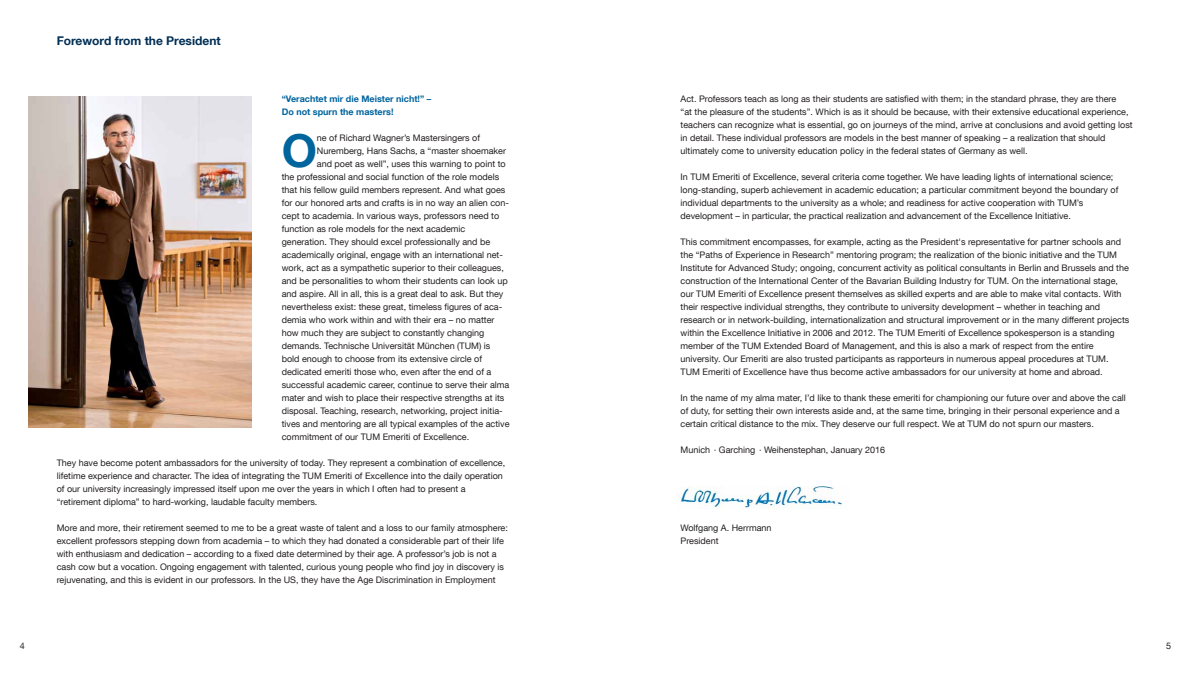
<style>
.page{position:relative;width:1191px;height:681px;background:#fff}
.page>*{position:absolute;margin:0;border:0;box-sizing:border-box;transform-origin:0 0}
.t1{font:700 45.4px "TUM Neue Helvetica";color:#00649d}
.t2{font:700 12px "TUM Neue Helvetica";color:#002f55}
.t3{font:9px/13px "TUM Neue Helvetica";color:#231f20}
.t4{font:700 9px/13px "TUM Neue Helvetica";color:#00649d}
</style>
<div class="page">
<img style="left:28px;top:97px;width:224px;height:330px">
<img style="left:678px;top:486px;width:165px;height:22px">
<p class="t3" style="left:20px;top:640px;width:7px">4</p>
<h2 class="t2" style="left:57px;top:37px;width:165px">Foreword from the President</h2>
<p class="t4" style="left:282px;top:93px;width:151px">“Verachtet mir die Meister nicht!” –<br>Do not spurn the masters!</p>
<h1 class="t1" style="left:282px;top:134px;width:37px">O</h1>
<p class="t3" style="left:317px;top:132px;width:165px">ne of Richard Wagner’s Mastersingers of</p>
<p class="t3" style="left:317px;top:145px;width:191px">Nuremberg, Hans Sachs, a “master shoemaker</p>
<p class="t3" style="left:317px;top:158px;width:190px">and poet as well”, uses this warning to point to</p>
<p class="t3" style="left:282px;top:171px;width:219px">the professional and social function of the role models</p>
<p class="t3" style="left:282px;top:184px;width:225px">that his fellow guild members represent. And what goes</p>
<p class="t3" style="left:282px;top:197px;width:229px">for our honored arts and crafts is in no way an alien con-</p>
<p class="t3" style="left:282px;top:210px;width:219px">cept to academia. In various ways, professors need to</p>
<p class="t3" style="left:282px;top:223px;width:185px">function as role models for the next academic</p>
<p class="t3" style="left:282px;top:236px;width:210px">generation. They should excel professionally and be</p>
<p class="t3" style="left:282px;top:249px;width:223px">academically original, engage with an international net-</p>
<p class="t3" style="left:282px;top:262px;width:224px">work, act as a sympathetic superior to their colleagues,</p>
<p class="t3" style="left:282px;top:275px;width:227px">and be personalities to whom their students can look up</p>
<p class="t3" style="left:282px;top:288px;width:223px">and aspire. All in all, this is a great deal to ask. But they</p>
<p class="t3" style="left:282px;top:301px;width:222px">nevertheless exist: these great, timeless figures of aca-</p>
<p class="t3" style="left:282px;top:314px;width:214px">demia who work within and with their era – no matter</p>
<p class="t3" style="left:282px;top:327px;width:204px">how much they are subject to constantly changing</p>
<p class="t3" style="left:282px;top:340px;width:210px">demands. Technische Universität München (TUM) is</p>
<p class="t3" style="left:282px;top:353px;width:202px">bold enough to choose from its extensive circle of</p>
<p class="t3" style="left:282px;top:366px;width:211px">dedicated emeriti those who, even after the end of a</p>
<p class="t3" style="left:282px;top:379px;width:229px">successful academic career, continue to serve their alma</p>
<p class="t3" style="left:282px;top:392px;width:224px">mater and wish to place their respective strengths at its</p>
<p class="t3" style="left:282px;top:405px;width:223px">disposal. Teaching, research, networking, project initia-</p>
<p class="t3" style="left:282px;top:418px;width:229px">tives and mentoring are all typical examples of the active</p>
<p class="t3" style="left:282px;top:431px;width:189px">commitment of our TUM Emeriti of Excellence.</p>
<p class="t3" style="left:57px;top:457px;width:450px">They have become potent ambassadors for the university of today. They represent a combination of excellence, lifetime experience and character. The idea of integrating the TUM Emeriti of Excellence into the daily operation of our university increasingly impressed itself upon me over the years in which I often had to present a “retirement diploma” to hard-working, laudable faculty members.</p>
<p class="t3" style="left:57px;top:522px;width:452px">More and more, their retirement seemed to me to be a great waste of talent and a loss to our family atmosphere: excellent professors stepping down from academia – to which they had donated a considerable part of their life with enthusiasm and dedication – according to a fixed date determined by their age. A professor’s job is not a cash cow but a vocation. Ongoing engagement with talented, curious young people who find joy in discovery is rejuvenating, and this is evident in our professors. In the US, they have the Age Discrimination in Employment</p>
<p class="t3" style="left:680px;top:93px;width:454px">Act. Professors teach as long as their students are satisfied with them; in the standard phrase, they are there<br>“at the pleasure of the students”. Which is as it should be because, with their extensive educational experience, teachers can recognize what is essential, go on journeys of the mind, arrive at conclusions and avoid getting lost in detail. These individual professors are models in the best manner of speaking – a realization that should ultimately come to university education policy in the federal states of Germany as well.</p>
<p class="t3" style="left:680px;top:171px;width:439px">In TUM Emeriti of Excellence, several criteria come together. We have leading lights of international science; long-standing, superb achievement in academic education; a particular commitment beyond the boundary of individual departments to the university as a whole; and readiness for active cooperation with TUM’s development – in particular, the practical realization and advancement of the Excellence Initiative.</p>
<p class="t3" style="left:680px;top:236px;width:450px">This commitment encompasses, for example, acting as the President's representative for partner schools and the “Paths of Experience in Research” mentoring program; the realization of the bionic initiative and the TUM Institute for Advanced Study; ongoing, concurrent activity as political consultants in Berlin and Brussels and the construction of the International Center of the Bavarian Building Industry for TUM. On the international stage, our TUM Emeriti of Excellence present themselves as skilled experts and are able to make vital contacts. With their respective individual strengths, they contribute to university development – whether in teaching and research or in network-building, internationalization and structural improvement or in the many different projects within the Excellence Initiative in 2006 and 2012. The TUM Emeriti of Excellence spokesperson is a standing member of the TUM Extended Board of Management, and this is also a mark of respect from the entire university. Our Emeriti are also trusted participants as rapporteurs in numerous appeal procedures at TUM.<br>TUM Emeriti of Excellence have thus become active ambassadors for our university at home and abroad.</p>
<p class="t3" style="left:680px;top:392px;width:447px">In the name of my alma mater, I’d like to thank these emeriti for championing our future over and above the call of duty, for setting their own interests aside and, at the same time, bringing in their personal experience and a certain critical distance to the mix. They deserve our full respect. We at TUM do not spurn our masters.</p>
<p class="t3" style="left:680px;top:444px;width:206px">Munich · Garching · Weihenstephan, January 2016</p>
<p class="t3" style="left:680px;top:522px;width:92px">Wolfgang A. Herrmann<br>President</p>
<p class="t3" style="left:1166px;top:640px;width:7px">5</p>
</div>
